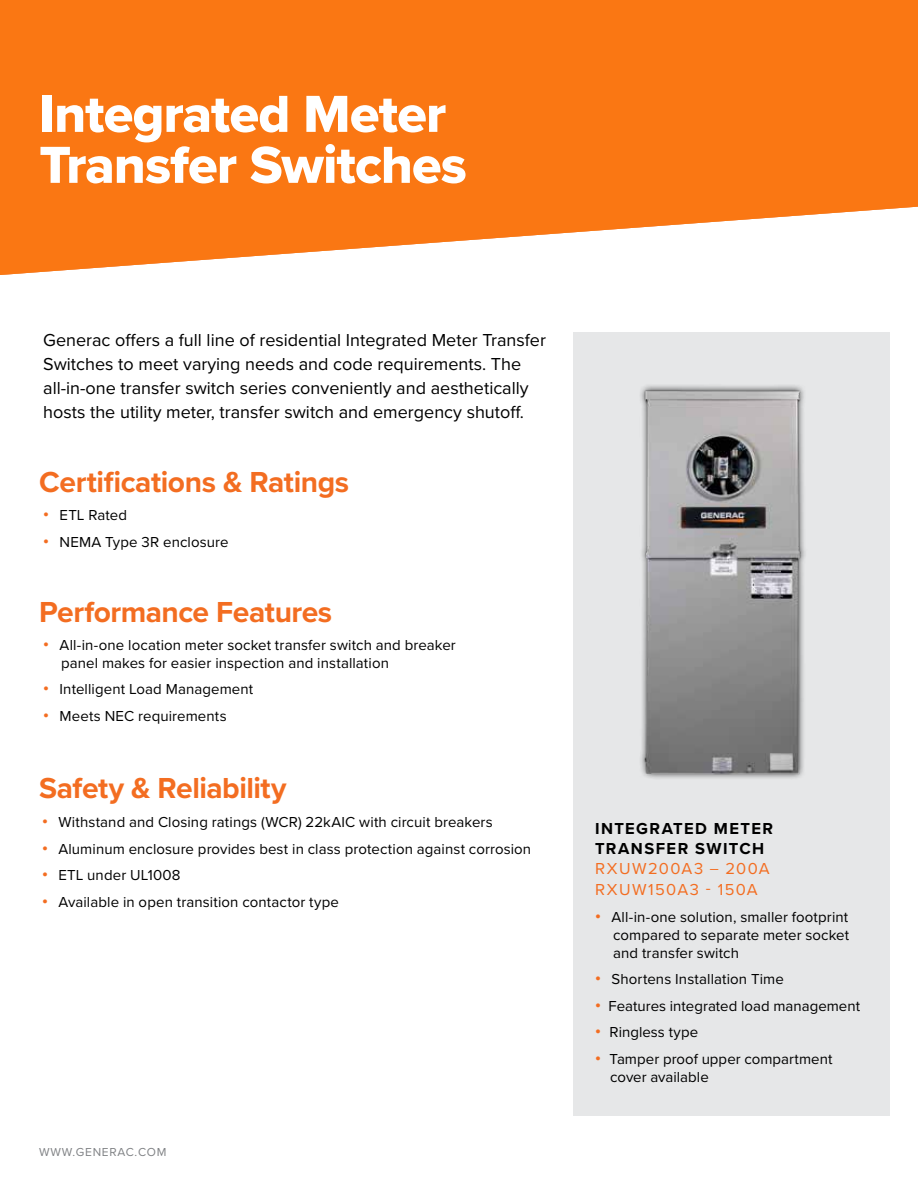
<style>
.page{position:relative;width:918px;height:1188px;background:#fff}
.page>*{position:absolute;margin:0;border:0;box-sizing:border-box;transform-origin:0 0}
.t1{font:54px/51px "Proxima Nova Extrabld";letter-spacing:-.015em;color:#fff}
.t2{font:700 30px "Proxima Nova";letter-spacing:-.015em;color:#f36d21}
.t3{font:18px/24px "Proxima Nova";color:#000}
.t4{font:700 16.5px/19.8px "Proxima Nova";letter-spacing:.085em;color:#000}
.t5{font:16.5px "Proxima Nova";letter-spacing:.085em;color:#f36d21}
.t6{font:15px/18px "Proxima Nova";letter-spacing:.005em;color:#000}
.t7{font:12px "Proxima Nova";letter-spacing:.06em;color:#808285}
.s1{font-weight:700;font-size:16.5px;color:#f36d21}
.s2{font-weight:400;color:#f36d21}
.s3{font-family:"Helvetica Neue LT Std";font-weight:300;color:#f36d21}
</style>
<div class="page">
<div style="left:573px;top:332px;width:317px;height:783px;background:#e6e7e8"></div>
<svg style="left:0;top:0;width:918px;height:275px;background:#fa872f"></svg>
<img style="left:640px;top:385px;width:165px;height:394px">
<h1 class="t1" style="left:39px;top:88px;width:429px">Integrated Meter<br>Transfer Switches</h1>
<p class="t3" style="left:43px;top:327px;width:504px">Generac offers a full line of residential Integrated Meter Transfer Switches to meet varying needs and code requirements. The all-in-one transfer switch series conveniently and aesthetically hosts the utility meter, transfer switch and emergency shutoff.</p>
<h2 class="t2" style="left:39px;top:459px;width:311px">Certifications &amp; Ratings</h2>
<p class="t6" style="left:43px;top:506px;width:85px"><span class="s1">•</span> ETL Rated</p>
<p class="t6" style="left:43px;top:532px;width:187px"><span class="s1">•</span> NEMA Type 3R enclosure</p>
<h2 class="t2" style="left:39px;top:589px;width:294px">Performance Features</h2>
<p class="t6" style="left:61px;top:635px;width:396px;text-indent:-18px"><span class="s1">•</span> All-in-one location meter socket transfer switch and breaker panel makes for easier inspection and installation</p>
<p class="t6" style="left:43px;top:680px;width:212px"><span class="s1">•</span> Intelligent Load Management</p>
<p class="t6" style="left:43px;top:706px;width:185px"><span class="s1">•</span> Meets NEC requirements</p>
<h2 class="t2" style="left:39px;top:766px;width:249px">Safety &amp; Reliability</h2>
<p class="t6" style="left:42px;top:812px;width:452px"><span class="s1">•</span> Withstand and Closing ratings (WCR) 22kAIC with circuit breakers</p>
<p class="t6" style="left:42px;top:839px;width:491px"><span class="s1">•</span> Aluminum enclosure provides best in class protection against corrosion</p>
<p class="t6" style="left:42px;top:865px;width:140px"><span class="s1">•</span> ETL under UL1008</p>
<p class="t6" style="left:42px;top:892px;width:299px"><span class="s1">•</span> Available in open transition contactor type</p>
<p class="t7" style="left:39px;top:1143px;width:129px">WWW.GENERAC.COM</p>
<p class="t4" style="left:595px;top:818px;width:180px">INTEGRATED METER<br>TRANSFER SWITCH<br><span class="s2">RXUW200A3</span> <span class="s3">–</span> <span class="s2">200A</span></p>
<p class="t5" style="left:595px;top:877px;width:164px">RXUW150A3 - 150A</p>
<p class="t6" style="left:613px;top:907px;width:238px;text-align:justify;text-indent:-18px"><span class="s1">•</span> All-in-one solution, smaller footprint compared to separate meter socket and transfer switch</p>
<p class="t6" style="left:595px;top:970px;width:190px"><span class="s1">•</span> Shortens Installation Time</p>
<p class="t6" style="left:595px;top:996px;width:267px"><span class="s1">•</span> Features integrated load management</p>
<p class="t6" style="left:595px;top:1023px;width:105px"><span class="s1">•</span> Ringless type</p>
<p class="t6" style="left:610px;top:1049px;width:224px;text-indent:-15px"><span class="s1">•</span> Tamper proof upper compartment cover available</p>
</div>
